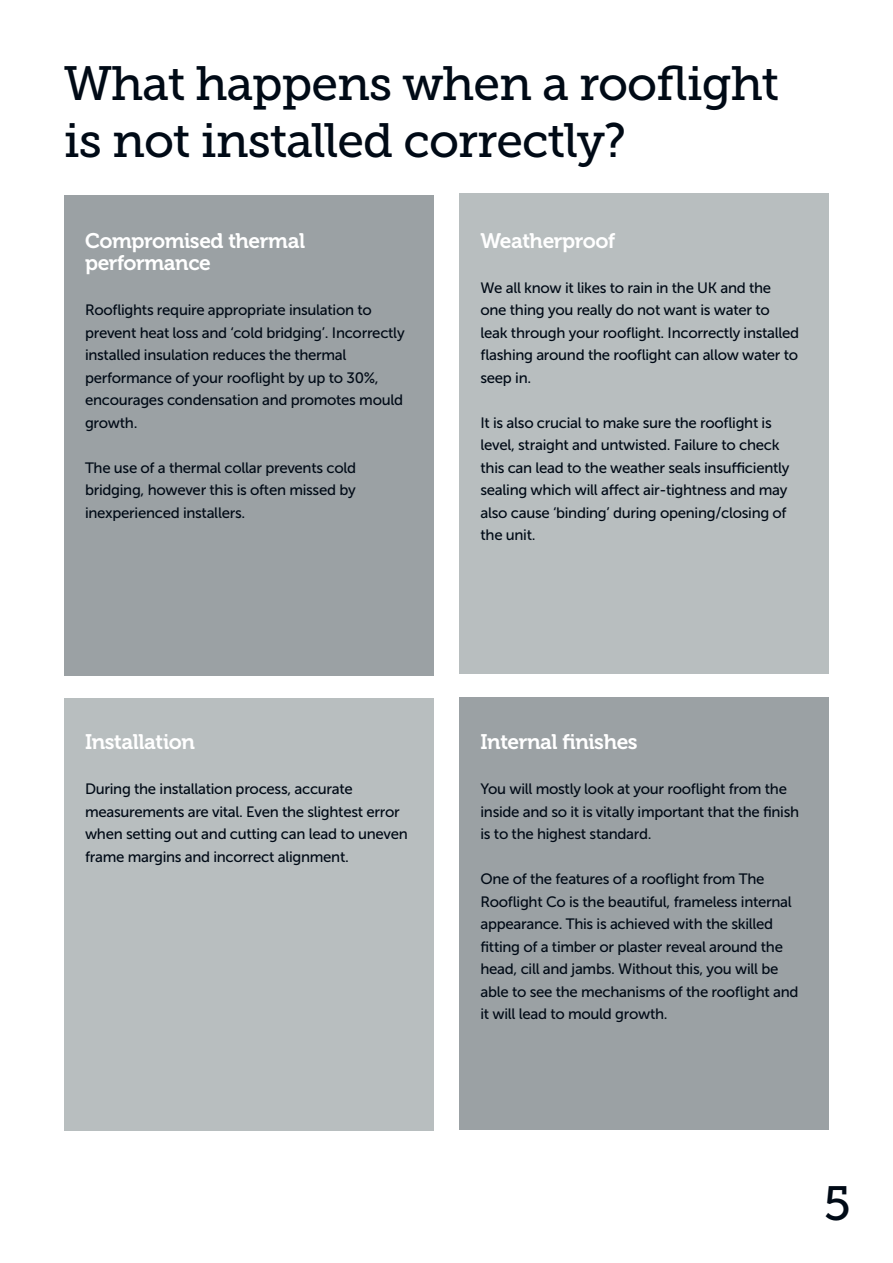
<style>
.page{position:relative;width:893px;height:1263px;background:#fff}
.page>*{position:absolute;margin:0;border:0;box-sizing:border-box;transform-origin:0 0}
.t1{font:48px/57.6px "Museo Slab 500";letter-spacing:-.02em;color:#000a16}
.t2{font:21px/22.5px "Museo 700";letter-spacing:-.02em;color:#fff}
.t3{font:15px/22.5px "Museo Sans 500";letter-spacing:-.02em;color:#000a16}
</style>
<div class="page">
<div style="left:64px;top:195px;width:370px;height:480px;background:#9ba1a4"></div>
<div style="left:64px;top:698px;width:370px;height:433px;background:#b8bebf"></div>
<div style="left:459px;top:193px;width:370px;height:481px;background:#b8bebf"></div>
<div style="left:459px;top:697px;width:370px;height:432px;background:#9ba1a4"></div>
<h1 class="t1" style="left:64px;top:55px;width:717px">What happens when a rooflight is not installed correctly?</h1>
<h2 class="t2" style="left:85px;top:229px;width:222px">Compromised thermal performance</h2>
<p class="t3" style="left:85px;top:299px;width:321px">Rooflights require appropriate insulation to prevent heat loss and ‘cold bridging’. Incorrectly installed insulation reduces the thermal performance of your rooflight by up to 30%, encourages condensation and promotes mould growth.</p>
<p class="t3" style="left:85px;top:456px;width:273px;text-align:justify">The use of a thermal collar prevents cold bridging, however this is often missed by inexperienced installers.</p>
<h2 class="t2" style="left:480px;top:229px;width:136px">Weatherproof</h2>
<p class="t3" style="left:480px;top:276px;width:320px">We all know it likes to rain in the UK and the one thing you really do not want is water to leak through your rooflight. Incorrectly installed flashing around the rooflight can allow water to seep in.</p>
<p class="t3" style="left:480px;top:411px;width:310px">It is also crucial to make sure the rooflight is level, straight and untwisted. Failure to check this can lead to the weather seals insufficiently sealing which will affect air-tightness and may also cause ‘binding’ during opening/closing of the unit.</p>
<h2 class="t2" style="left:85px;top:731px;width:111px">Installation</h2>
<p class="t3" style="left:85px;top:778px;width:324px">During the installation process, accurate measurements are vital. Even the slightest error when setting out and cutting can lead to uneven frame margins and incorrect alignment.</p>
<h2 class="t2" style="left:480px;top:731px;width:159px">Internal finishes</h2>
<p class="t3" style="left:480px;top:778px;width:320px">You will mostly look at your rooflight from the inside and so it is vitally important that the finish is to the highest standard.</p>
<p class="t3" style="left:480px;top:868px;width:319px">One of the features of a rooflight from The Rooflight Co is the beautiful, frameless internal appearance. This is achieved with the skilled fitting of a timber or plaster reveal around the head, cill and jambs. Without this, you will be able to see the mechanisms of the rooflight and it will lead to mould growth.</p>
<h1 class="t1" style="left:823px;top:1175px;width:29px">5</h1>
</div>
